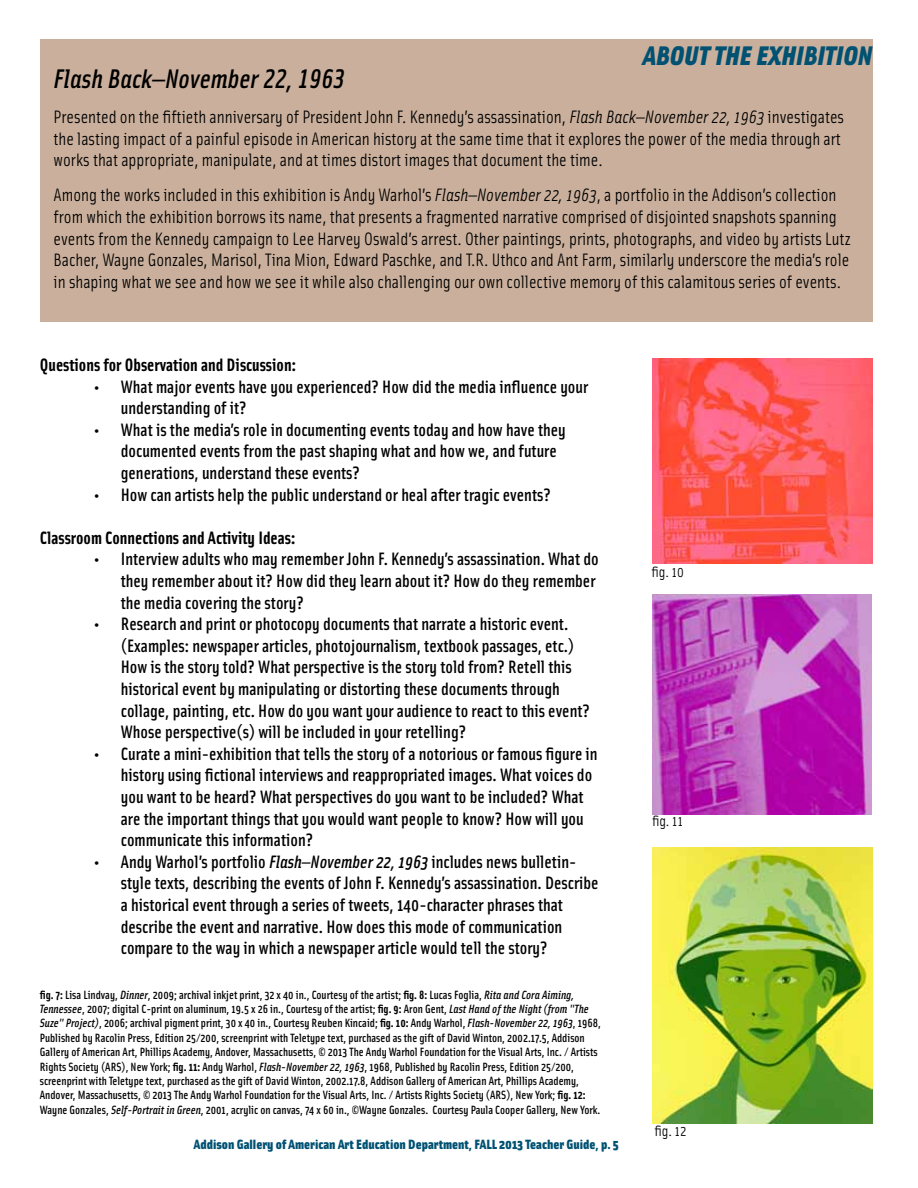
<style>
.page{position:relative;width:918px;height:1188px;background:#fff}
.page>*{position:absolute;margin:0;border:0;box-sizing:border-box;transform-origin:0 0}
.t1{font:italic 27px "Solex Medium Lining";color:#000}
.t2{font:italic 900 27px "Solex";color:#015172}
.t3{font:500 18px/21.6px "Solex";color:#000}
.t4{font:18px/21.6px "Solex";color:#000}
.t5{font:700 18px "Solex";color:#000}
.t6{font:15px "Solex";color:#000}
.t7{font:900 13.5px "Solex";color:#015172}
.t8{font:500 12px/14.4px "Solex";color:#000}
.s1{font-style:italic}
.s2{font-weight:700}
</style>
<div class="page">
<div style="left:40px;top:39px;width:832px;height:282px;background:#cab09c"></div>
<img style="left:652px;top:594px;width:220px;height:220px">
<img style="left:653px;top:848px;width:219px;height:275px">
<img style="left:653px;top:359px;width:219px;height:204px">
<h1 class="t2" style="left:643px;top:36px;width:231px">ABOUT THE EXHIBITION</h1>
<h1 class="t1" style="left:54px;top:61px;width:293px">Flash Back—November 22, 1963</h1>
<p class="t4" style="left:54px;top:105px;width:792px">Presented on the fiftieth anniversary of President John F. Kennedy’s assassination, <span class="s1">Flash Back—November 22, 1963</span> investigates the lasting impact of a painful episode in American history at the same time that it explores the power of the media through art works that appropriate, manipulate, and at times distort images that document the time.</p>
<p class="t4" style="left:54px;top:184px;width:799px">Among the works included in this exhibition is Andy Warhol’s <span class="s1">Flash—November 22, 1963</span>, a portfolio in the Addison’s collection from which the exhibition borrows its name, that presents a fragmented narrative comprised of disjointed snapshots spanning events from the Kennedy campaign to Lee Harvey Oswald’s arrest. Other paintings, prints, photographs, and video by artists Lutz Bacher, Wayne Gonzales, Marisol, Tina Mion, Edward Paschke, and T.R. Uthco and Ant Farm, similarly underscore the media’s role in shaping what we see and how we see it while also challenging our own collective memory of this calamitous series of events.</p>
<p class="t5" style="left:40px;top:353px;width:258px">Questions for Observation and Discussion:</p>
<p class="t3" style="left:121px;top:375px;width:469px;text-indent:-27px">• What major events have you experienced? How did the media influence your understanding of it?</p>
<p class="t3" style="left:121px;top:418px;width:446px;text-indent:-27px">• What is the media’s role in documenting events today and how have they documented events from the past shaping what and how we, and future generations, understand these events?</p>
<p class="t3" style="left:94px;top:483px;width:459px">• How can artists help the public understand or heal after tragic events?</p>
<p class="t5" style="left:40px;top:526px;width:257px">Classroom Connections and Activity Ideas:</p>
<p class="t3" style="left:121px;top:548px;width:479px;text-indent:-27px">• Interview adults who may remember John F. Kennedy’s assassination. What do they remember about it? How did they learn about it? How do they remember the media covering the story?</p>
<p class="t3" style="left:121px;top:612px;width:471px;text-indent:-27px">• Research and print or photocopy documents that narrate a historic event. (Examples: newspaper articles, photojournalism, textbook passages, etc.)<br>How is the story told? What perspective is the story told from? Retell this historical event by manipulating or distorting these documents through collage, painting, etc. How do you want your audience to react to this event?<br>Whose perspective(s) will be included in your retelling?</p>
<p class="t3" style="left:121px;top:742px;width:478px;text-indent:-27px">• Curate a mini-exhibition that tells the story of a notorious or famous figure in history using fictional interviews and reappropriated images. What voices do you want to be heard? What perspectives do you want to be included? What are the important things that you would want people to know? How will you communicate this information?</p>
<p class="t3" style="left:121px;top:850px;width:479px;text-indent:-27px">• Andy Warhol’s portfolio <span class="s1">Flash—November 22, 1963</span> includes news bulletin&shy;style texts, describing the events of John F. Kennedy’s assassination. Describe a historical event through a series of tweets, 140-character phrases that describe the event and narrative. How does this mode of communication compare to the way in which a newspaper article would tell the story?</p>
<p class="t8" style="left:40px;top:987px;width:563px"><span class="s2">fig. 7:</span> Lisa Lindvay, <span class="s1">Dinner</span>, 2009; archival inkjet print, 32 x 40 in., Courtesy of the artist; <span class="s2">fig. 8:</span> Lucas Foglia, <span class="s1">Rita and Cora Aiming, Tennessee</span>, 2007; digital C-print on aluminum, 19.5 x 26 in., Courtesy of the artist; <span class="s2">fig. 9:</span> Aron Gent, <span class="s1">Last Hand of the Night (from "The Suze" Project)</span>, 2006; archival pigment print, 30 x 40 in., Courtesy Reuben Kincaid; <span class="s2">fig. 10:</span> Andy Warhol, <span class="s1">Flash-November 22, 1963</span>, 1968, Published by Racolin Press, Edition 25/200, screenprint with Teletype text, purchased as the gift of David Winton, 2002.17.5, Addison Gallery of American Art, Phillips Academy, Andover, Massachusetts, © 2013 The Andy Warhol Foundation for the Visual Arts, Inc. / Artists Rights Society (ARS), New York; <span class="s2">fig. 11:</span> Andy Warhol, <span class="s1">Flash-November 22, 1963</span>, 1968, Published by Racolin Press, Edition 25/200, screenprint with Teletype text, purchased as the gift of David Winton, 2002.17.8, Addison Gallery of American Art, Phillips Academy, Andover, Massachusetts, © 2013 The Andy Warhol Foundation for the Visual Arts, Inc. / Artists Rights Society (ARS), New York; <span class="s2">fig. 12:<br></span>Wayne Gonzales, <span class="s1">Self-Portrait in Green</span>, 2001, acrylic on canvas, 74 x 60 in., ©Wayne Gonzales. Courtesy Paula Cooper Gallery, New York.</p>
<p class="t7" style="left:194px;top:1135px;width:427px">Addison Gallery of American Art Education Department, FALL 2013 Teacher Guide, p. 5</p>
<p class="t6" style="left:651px;top:562px;width:34px">fig. 10</p>
<p class="t6" style="left:652px;top:812px;width:33px">fig. 11</p>
<p class="t6" style="left:654px;top:1121px;width:33px">fig. 12</p>
</div>
